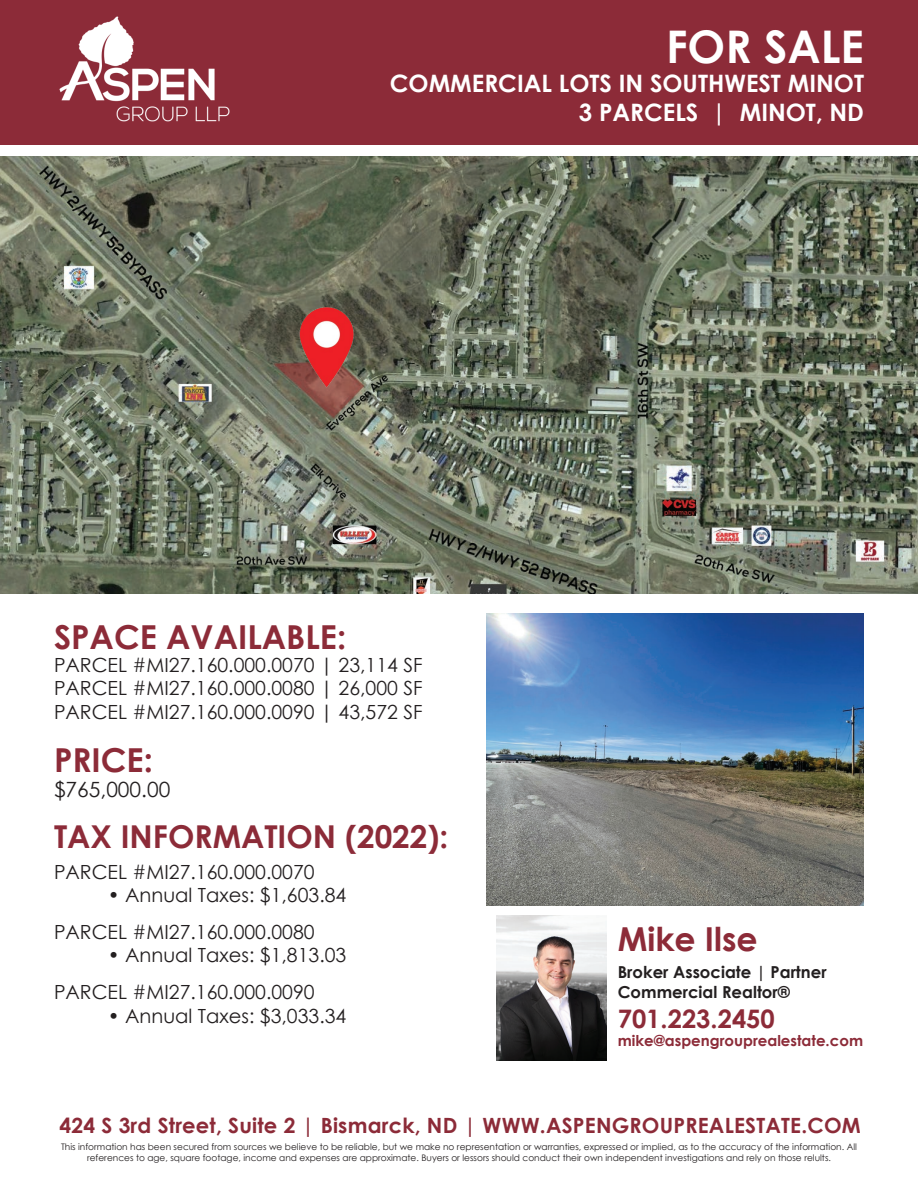
<style>
.page{position:relative;width:918px;height:1188px;background:#fff}
.page>*{position:absolute;margin:0;border:0;box-sizing:border-box;transform-origin:0 0}
.t1{font:700 45px "Century Gothic";color:#fff}
.t2{font:700 33px "Century Gothic";color:#8c2b38}
.t3{font:700 31.5px "Century Gothic";color:#8c2b38}
.t4{font:700 25.5px "Century Gothic";color:#8c2b38}
.t5{font:700 24px/28.8px "Century Gothic";color:#fff;text-align:right}
.t6{font:700 21px "Century Gothic";letter-spacing:.01em;color:#8c2b38}
.t7{font:21px "Century Gothic";color:#231f20}
.t8{font:19.5px/23.4px "Century Gothic";color:#231f20}
.t9{font:700 16.5px/19.8px "Century Gothic";color:#231f20}
.t10{font:700 15px "Century Gothic";color:#8c2b38}
.t11{font:9px/10.8px "Century Gothic";color:#231f20;text-align:center}
</style>
<div class="page">
<div style="left:0;top:0;width:918px;height:145px;background:#8c2b38"></div>
<img style="left:26px;top:16px;width:239px;height:141px">
<img style="left:0;top:157px;width:918px;height:437px">
<img style="left:497px;top:915px;width:110px;height:146px">
<img style="left:486px;top:613px;width:378px;height:292px">
<img style="left:298px;top:307px;width:57px;height:81px">
<h1 class="t1" style="left:666px;top:13px;width:199px">FOR SALE</h1>
<h3 class="t5" style="left:390px;top:68px;width:476px">COMMERCIAL LOTS IN SOUTHWEST MINOT<br>3 PARCELS | MINOT, ND</h3>
<h2 class="t2" style="left:54px;top:612px;width:294px">SPACE AVAILABLE:</h2>
<h3 class="t8" style="left:54px;top:653px;width:370px;text-align:justify">PARCEL #MI27.160.000.0070 | 23,114 SF PARCEL #MI27.160.000.0080 | 26,000 SF PARCEL #MI27.160.000.0090 | 43,572 SF</h3>
<h2 class="t2" style="left:54px;top:735px;width:100px">PRICE:</h2>
<h3 class="t7" style="left:54px;top:775px;width:118px">$765,000.00</h3>
<h3 class="t3" style="left:54px;top:813px;width:396px">TAX INFORMATION (2022):</h3>
<h3 class="t8" style="left:54px;top:860px;width:262px">PARCEL #MI27.160.000.0070</h3>
<h3 class="t8" style="left:54px;top:876px;width:294px;line-height:36.9px;text-indent:54px">• Annual Taxes: $1,603.84<br>PARCEL #MI27.160.000.0080</h3>
<h3 class="t8" style="left:54px;top:937px;width:294px;line-height:36.9px;text-indent:54px">• Annual Taxes: $1,813.03<br>PARCEL #MI27.160.000.0090</h3>
<h3 class="t8" style="left:108px;top:1004px;width:240px">• Annual Taxes: $3,033.34</h3>
<h2 class="t2" style="left:618px;top:914px;width:141px">Mike Ilse</h2>
<h3 class="t9" style="left:618px;top:961px;width:210px">Broker Associate | Partner<br>Commercial Realtor®</h3>
<h3 class="t4" style="left:618px;top:1000px;width:159px">701.223.2450</h3>
<h3 class="t10" style="left:618px;top:1029px;width:247px">mike@aspengrouprealestate.com</h3>
<h3 class="t6" style="left:59px;top:1109px;width:803px">424 S 3rd Street, Suite 2 | Bismarck, ND | WWW.ASPENGROUPREALESTATE.COM</h3>
<p class="t11" style="left:61px;top:1141px;width:797px">This information has been secured from sources we believe to be reliable, but we make no representation or warranties, expressed or implied, as to the accuracy of the information. All references to age, square footage, income and expenses are approximate. Buyers or lessors should conduct their own independent investigations and rely on those relults.</p>
</div>
